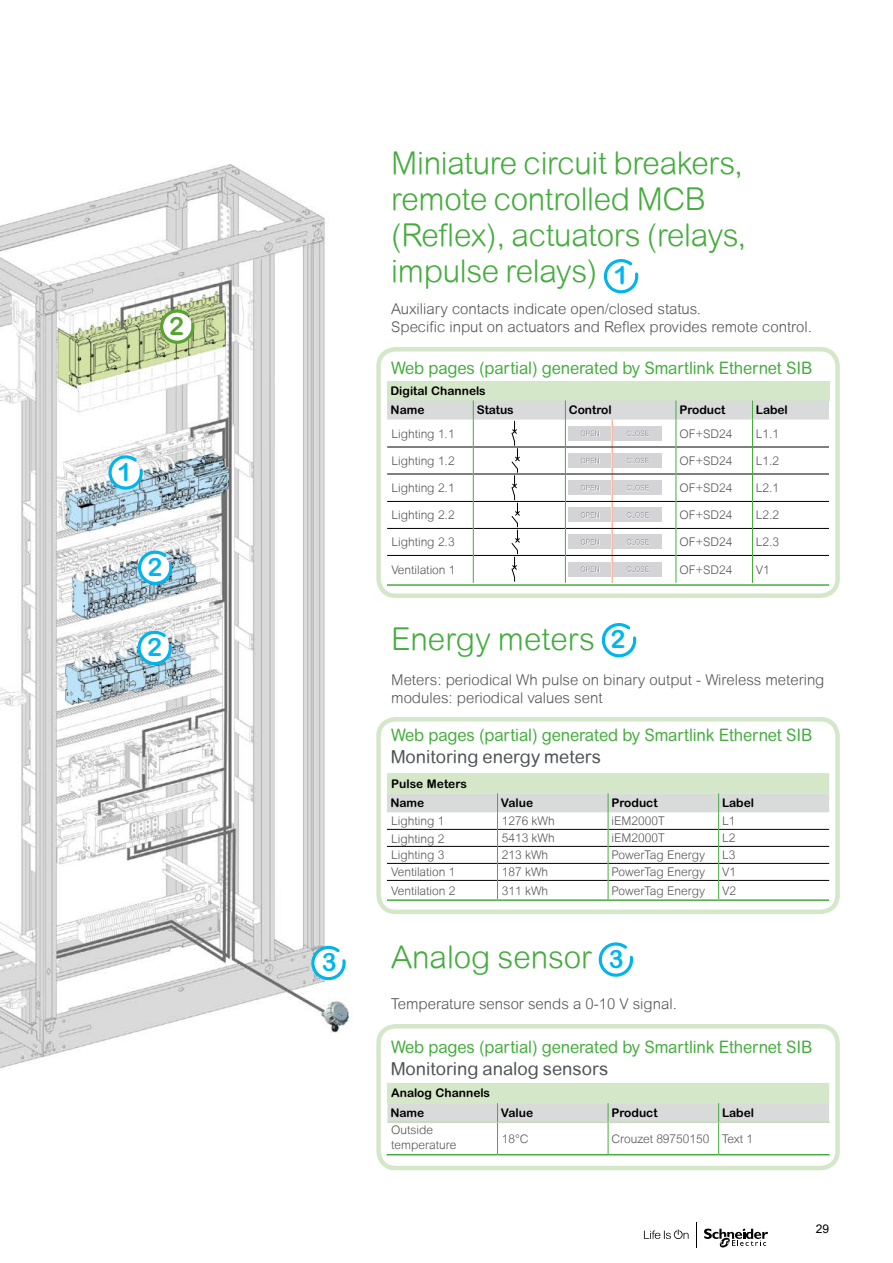
<style>
.page{position:relative;width:893px;height:1263px;background:#fff}
.page>*{position:absolute;margin:0;border:0;box-sizing:border-box;transform-origin:0 0}
.t1{font:300 31.5px/36px "Arial Rounded MT";letter-spacing:-.01em;color:#45ad3e}
.t2{font:700 25.2px "Arial Rounded MT Pro";color:#00b5ed}
.t3{font:700 25.2px "Arial Rounded MT Pro";color:#56a32f}
.t4{font:18px "Arial Rounded MT";color:#4f5355}
.t5{font:17.25px "Arial Rounded MT Pro";letter-spacing:-.01em;color:#45ad3e;scale:.95 1}
.t6{font:300 15px/18px "Arial Rounded MT";color:#565655}
.t7{font:300 12px/14.4px "Arial Rounded MT";color:#565655}
.t8{font:700 12px/19.6px "Arial Rounded MT Pro";color:#000}
.t9{font:12px "Arial";color:#000}
.s1{font-family:"Arial Rounded MT Pro";font-weight:700;font-size:25.2px;color:#00b5ed}
</style>
<div class="page">
<img style="left:0;top:165px;width:350px;height:904px">
<svg style="left:158px;top:309px;width:39px;height:40px"></svg>
<svg style="left:106px;top:455px;width:39px;height:39px"></svg>
<svg style="left:136px;top:550px;width:39px;height:40px"></svg>
<svg style="left:135px;top:630px;width:39px;height:40px"></svg>
<svg style="left:309px;top:945px;width:39px;height:40px"></svg>
<div style="left:347px;top:947px;width:20px;height:45px;background:#fff"></div>
<svg style="left:644px;top:1229px;width:44px;height:10px"></svg>
<svg style="left:704px;top:1228px;width:64px;height:20px"></svg>
<svg style="left:696px;top:1222px;width:1px;height:26px"></svg>
<svg style="left:387px;top:773px;width:442px;height:330px"></svg>
<svg style="left:603px;top:259px;width:36px;height:35px"></svg>
<div style="left:387px;top:381px;width:442px;height:19px;background:#d4e7c8"></div>
<hr style="left:387px;top:584px;width:442px;height:2px;background:#45ad3e">
<svg style="left:387px;top:400px;width:442px;height:183px"></svg>
<div style="left:614px;top:557px;width:47px;height:16px;background:#000;opacity:.25"></div>
<svg style="left:601px;top:623px;width:36px;height:35px"></svg>
<hr style="left:387px;top:899px;width:110px;height:2px;background:#45ad3e">
<hr style="left:497px;top:899px;width:111px;height:2px;background:#45ad3e">
<hr style="left:608px;top:899px;width:111px;height:2px;background:#45ad3e">
<svg style="left:387px;top:793px;width:442px;height:106px"></svg>
<hr style="left:719px;top:899px;width:110px;height:2px;background:#45ad3e">
<svg style="left:597px;top:942px;width:38px;height:40px"></svg>
<div style="left:387px;top:1103px;width:442px;height:19px;background:#d9dada"></div>
<hr style="left:387px;top:1122px;width:110px;height:1px;background:#b3d6a0">
<hr style="left:387px;top:1154px;width:110px;height:1px;background:#45ad3e">
<hr style="left:497px;top:1122px;width:1px;height:32px;background:#45ad3e">
<hr style="left:497px;top:1122px;width:111px;height:1px;background:#b3d6a0">
<hr style="left:497px;top:1154px;width:111px;height:1px;background:#45ad3e">
<hr style="left:608px;top:1122px;width:1px;height:32px;background:#45ad3e">
<hr style="left:608px;top:1122px;width:111px;height:1px;background:#b3d6a0">
<hr style="left:608px;top:1154px;width:111px;height:1px;background:#45ad3e">
<hr style="left:718px;top:1122px;width:1px;height:32px;background:#45ad3e">
<hr style="left:719px;top:1122px;width:111px;height:1px;background:#b3d6a0">
<hr style="left:719px;top:1154px;width:111px;height:1px;background:#45ad3e">
<div style="left:376px;top:347px;width:464px;height:251px;border:4px solid #d4e7c8;border-radius:17px"></div>
<div style="left:376px;top:717px;width:464px;height:197px;border:4px solid #d4e7c8;border-radius:17px"></div>
<div style="left:376px;top:1024px;width:464px;height:146px;border:4px solid #d4e7c8;border-radius:17px"></div>
<h2 class="t3" style="left:169px;top:311px;width:16px">2</h2>
<h2 class="t2" style="left:117px;top:457px;width:16px">1</h2>
<h2 class="t2" style="left:148px;top:552px;width:16px">2</h2>
<h2 class="t2" style="left:147px;top:632px;width:16px">2</h2>
<h2 class="t2" style="left:322px;top:947px;width:16px">3</h2>
<h1 class="t1" style="left:391px;top:145px;width:356px">Miniature circuit breakers, remote controlled MCB (Reflex), actuators (relays, impulse relays) <span class="s1">1</span></h1>
<p class="t6" style="left:391px;top:300px;width:422px">Auxiliary contacts indicate open/closed status.<br>Specific input on actuators and Reflex provides remote control.</p>
<h3 class="t5" style="left:391px;top:358px;width:445px">Web pages (partial) generated by Smartlink Ethernet SIB</h3>
<p class="t8" style="left:390px;top:382px;width:97px;line-height:19px">Digital Channels<br>Name</p>
<p class="t8" style="left:477px;top:401px;width:39px">Status</p>
<p class="t8" style="left:569px;top:401px;width:44px">Control</p>
<p class="t8" style="left:679px;top:401px;width:48px">Product</p>
<p class="t8" style="left:756px;top:401px;width:33px">Label</p>
<p class="t7" style="left:391px;top:426px;width:65px">Lighting 1.1</p>
<p class="t7" style="left:679px;top:426px;width:55px">OF+SD24</p>
<p class="t7" style="left:756px;top:426px;width:25px">L1.1</p>
<p class="t7" style="left:391px;top:453px;width:65px">Lighting 1.2</p>
<p class="t7" style="left:679px;top:453px;width:55px">OF+SD24</p>
<p class="t7" style="left:756px;top:453px;width:25px">L1.2</p>
<p class="t7" style="left:391px;top:481px;width:65px">Lighting 2.1</p>
<p class="t7" style="left:679px;top:481px;width:55px">OF+SD24</p>
<p class="t7" style="left:756px;top:481px;width:25px">L2.1</p>
<p class="t7" style="left:391px;top:508px;width:65px">Lighting 2.2</p>
<p class="t7" style="left:679px;top:508px;width:55px">OF+SD24</p>
<p class="t7" style="left:756px;top:508px;width:25px">L2.2</p>
<p class="t7" style="left:391px;top:535px;width:65px">Lighting 2.3</p>
<p class="t7" style="left:679px;top:535px;width:55px">OF+SD24</p>
<p class="t7" style="left:756px;top:535px;width:25px">L2.3</p>
<p class="t7" style="left:391px;top:562px;width:66px">Ventilation 1</p>
<p class="t7" style="left:679px;top:562px;width:55px">OF+SD24</p>
<p class="t7" style="left:756px;top:562px;width:16px">V1</p>
<h1 class="t1" style="left:391px;top:621px;width:236px">Energy meters <span class="s1">2</span></h1>
<p class="t6" style="left:391px;top:670px;width:435px">Meters: periodical Wh pulse on binary output - Wireless metering modules: periodical values sent</p>
<h3 class="t5" style="left:391px;top:725px;width:445px">Web pages (partial) generated by Smartlink Ethernet SIB</h3>
<h3 class="t4" style="left:391px;top:744px;width:211px">Monitoring energy meters</h3>
<p class="t8" style="left:390px;top:774px;width:78px">Pulse Meters<br>Name</p>
<p class="t8" style="left:501px;top:793px;width:34px">Value</p>
<p class="t8" style="left:611px;top:793px;width:48px">Product</p>
<p class="t8" style="left:722px;top:793px;width:33px">Label</p>
<p class="t7" style="left:391px;top:814px;width:55px">Lighting 1</p>
<p class="t7" style="left:502px;top:814px;width:54px">1276 kWh</p>
<p class="t7" style="left:611px;top:814px;width:55px">iEM2000T</p>
<p class="t7" style="left:722px;top:814px;width:15px">L1</p>
<p class="t7" style="left:391px;top:831px;width:55px">Lighting 2</p>
<p class="t7" style="left:502px;top:831px;width:54px">5413 kWh</p>
<p class="t7" style="left:611px;top:831px;width:55px">iEM2000T</p>
<p class="t7" style="left:722px;top:831px;width:15px">L2</p>
<p class="t7" style="left:391px;top:848px;width:55px">Lighting 3</p>
<p class="t7" style="left:502px;top:848px;width:48px">213 kWh</p>
<p class="t7" style="left:611px;top:848px;width:95px">PowerTag Energy</p>
<p class="t7" style="left:722px;top:848px;width:15px">L3</p>
<p class="t7" style="left:391px;top:865px;width:66px">Ventilation 1</p>
<p class="t7" style="left:502px;top:865px;width:48px">187 kWh</p>
<p class="t7" style="left:611px;top:865px;width:95px">PowerTag Energy</p>
<p class="t7" style="left:722px;top:865px;width:16px">V1</p>
<p class="t7" style="left:391px;top:883px;width:66px">Ventilation 2</p>
<p class="t7" style="left:502px;top:883px;width:48px">311 kWh</p>
<p class="t7" style="left:612px;top:883px;width:95px">PowerTag Energy</p>
<p class="t7" style="left:722px;top:883px;width:16px">V2</p>
<h1 class="t1" style="left:391px;top:939px;width:234px">Analog sensor <span class="s1">3</span></h1>
<p class="t6" style="left:391px;top:995px;width:287px">Temperature sensor sends a 0-10 V signal.</p>
<h3 class="t5" style="left:391px;top:1036px;width:445px">Web pages (partial) generated by Smartlink Ethernet SIB</h3>
<h3 class="t4" style="left:391px;top:1056px;width:218px">Monitoring analog sensors</h3>
<p class="t8" style="left:390px;top:1084px;width:101px">Analog Channels<br>Name</p>
<p class="t8" style="left:501px;top:1103px;width:34px">Value</p>
<p class="t8" style="left:611px;top:1103px;width:48px">Product</p>
<p class="t8" style="left:722px;top:1103px;width:33px">Label</p>
<p class="t7" style="left:391px;top:1123px;width:67px">Outside temperature</p>
<p class="t7" style="left:502px;top:1131px;width:28px">18°C</p>
<p class="t7" style="left:611px;top:1131px;width:143px">Crouzet 89750150 Text 1</p>
<p class="t9" style="left:816px;top:1220px;width:15px">29</p>
</div>
